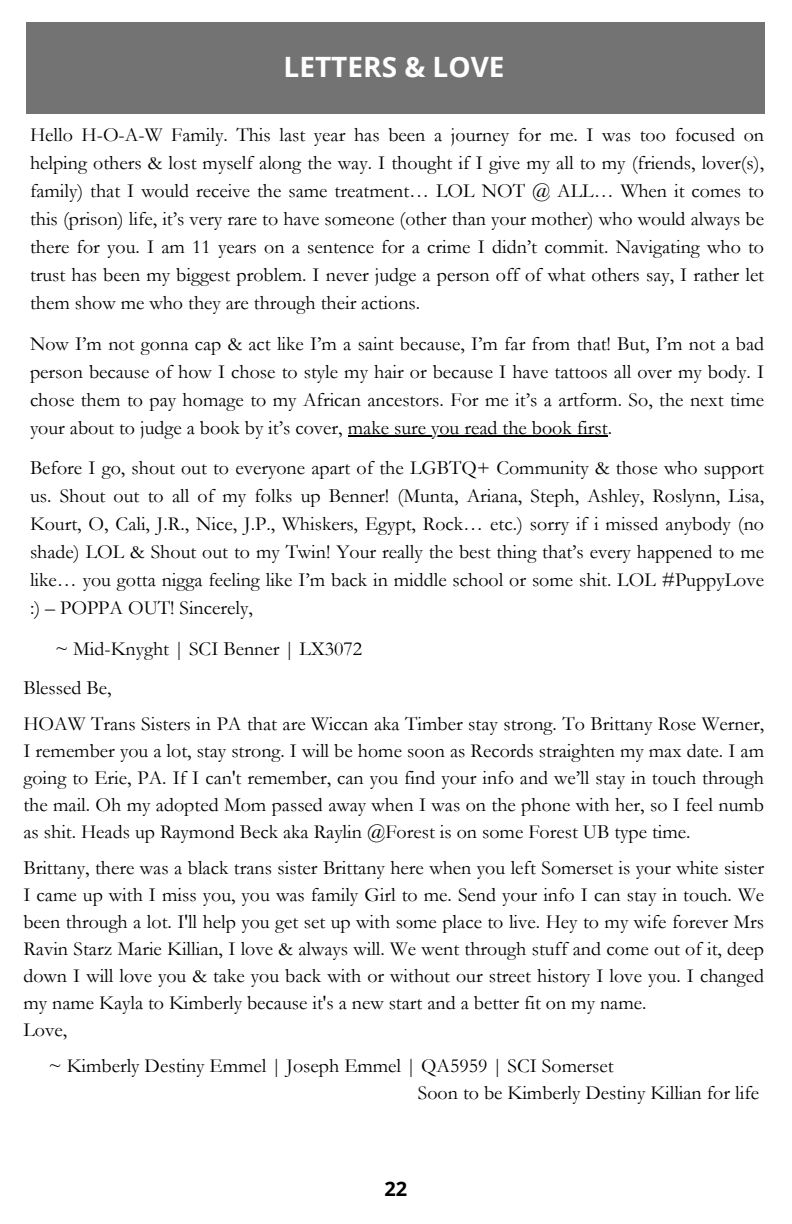
<style>
.page{position:relative;width:792px;height:1224px;background:#fff}
.page>*{position:absolute;margin:0;border:0;box-sizing:border-box;transform-origin:0 0}
.t1{font:700 28px "Open Sans";color:#fff}
.t2{font:20px/28px "Garamond";color:#000;text-align:justify}
.t3{font:700 20px "Open Sans";color:#000}
</style>
<div class="page">
<hr style="left:348px;top:435px;width:260px;height:2px;background:#000">
<h1 class="t1" style="left:284px;top:47px;width:222px">LETTERS &amp; LOVE</h1>
<p class="t2" style="left:30px;top:121px;width:736px">Hello H-O-A-W Family. This last year has been a journey for me. I was too focused on helping others &amp; lost myself along the way. I thought if I give my all to my (friends, lover(s), family) that I would receive the same treatment… LOL NOT @ ALL… When it comes to this (prison) life, it’s very rare to have someone (other than your mother) who would always be there for you. I am 11 years on a sentence for a crime I didn’t commit. Navigating who to trust has been my biggest problem. I never judge a person off of what others say, I rather let them show me who they are through their actions.</p>
<p class="t2" style="left:30px;top:330px;width:736px">Now I’m not gonna cap &amp; act like I’m a saint because, I’m far from that! But, I’m not a bad person because of how I chose to style my hair or because I have tattoos all over my body. I chose them to pay homage to my African ancestors. For me it’s a artform. So, the next time your about to judge a book by it’s cover, make sure you read the book first.</p>
<p class="t2" style="left:30px;top:454px;width:736px">Before I go, shout out to everyone apart of the LGBTQ+ Community &amp; those who support us. Shout out to all of my folks up Benner! (Munta, Ariana, Steph, Ashley, Roslynn, Lisa, Kourt, O, Cali, J.R., Nice, J.P., Whiskers, Egypt, Rock… etc.) sorry if i missed anybody (no shade) LOL &amp; Shout out to my Twin! Your really the best thing that’s every happened to me</p>
<p class="t2" style="left:30px;top:566px;width:736px">like… you gotta nigga feeling like I’m back in middle school or some shit. LOL #PuppyLove :) – POPPA OUT! Sincerely,</p>
<p class="t2" style="left:55px;top:635px;width:309px">~ Mid-Knyght | SCI Benner | LX3072</p>
<p class="t2" style="left:23px;top:674px;width:90px">Blessed Be,</p>
<p class="t2" style="left:23px;top:710px;width:742px;line-height:27px">HOAW Trans Sisters in PA that are Wiccan aka Timber stay strong. To Brittany Rose Werner, I remember you a lot, stay strong. I will be home soon as Records straighten my max date. I am going to Erie, PA. If I can't remember, can you find your info and we’ll stay in touch through the mail. Oh my adopted Mom passed away when I was on the phone with her, so I feel numb as shit. Heads up Raymond Beck aka Raylin @Forest is on some Forest UB type time.</p>
<p class="t2" style="left:23px;top:854px;width:742px;line-height:27px">Brittany, there was a black trans sister Brittany here when you left Somerset is your white sister I came up with I miss you, you was family Girl to me. Send your info I can stay in touch. We been through a lot. I'll help you get set up with some place to live. Hey to my wife forever Mrs Ravin Starz Marie Killian, I love &amp; always will. We went through stuff and come out of it, deep down I will love you &amp; take you back with or without our street history I love you. I changed my name Kayla to Kimberly because it's a new start and a better fit on my name.</p>
<p class="t2" style="left:23px;top:1016px;width:45px">Love,</p>
<p class="t2" style="left:48px;top:1052px;width:567px">~ Kimberly Destiny Emmel | Joseph Emmel | QA5959 | SCI Somerset</p>
<p class="t2" style="left:418px;top:1079px;width:343px">Soon to be Kimberly Destiny Killian for life</p>
<p class="t3" style="left:385px;top:1175px;width:24px">22</p>
</div>
